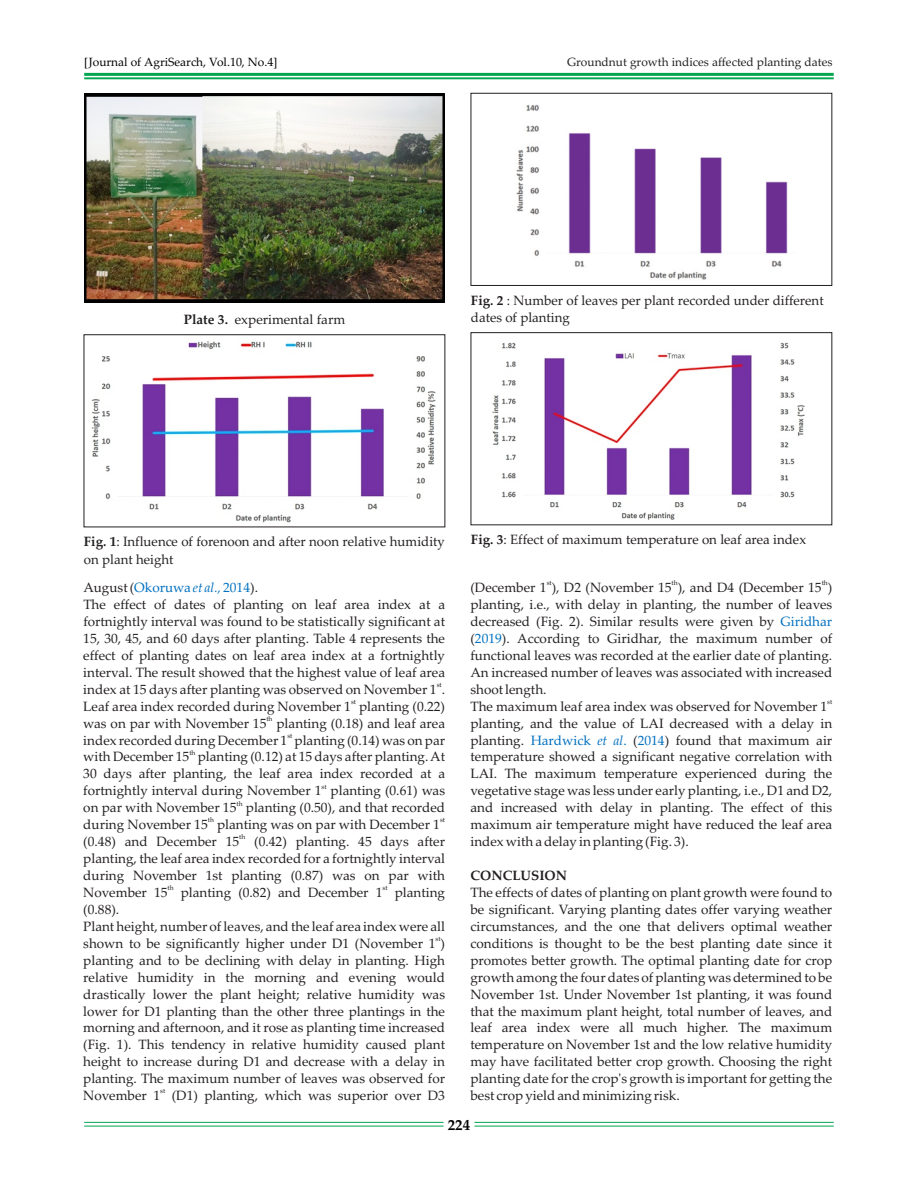
<style>
.page{position:relative;width:918px;height:1188px;background:#fff}
.page>*{position:absolute;margin:0;border:0;box-sizing:border-box;transform-origin:0 0}
.t1{font:700 15px "Palatino Linotype";color:#000}
.t2{font:13.5px/17px "Palatino Linotype";color:#231f20}
.t3{font:700 13.5px "Palatino Linotype";color:#231f20}
.t4{font:13.5px "Palatino Linotype";color:#0070bf}
.t5{font:12px "Palatino Linotype";color:#231f20}
.t6{font:12px "Palatino Linotype";color:#000}
.t7{font:6.75px "Palatino Linotype";color:#231f20}
.s1{font-weight:700}
.s2{color:#0070bf}
.s3{font-style:italic;color:#0070bf}
</style>
<div class="page">
<img style="left:516px;top:104px;width:272px;height:176px">
<div style="left:471px;top:93px;width:361px;height:193px;border:1px solid #231f20"></div>
<img style="left:492px;top:342px;width:313px;height:178px">
<div style="left:471px;top:332px;width:361px;height:193px;border:1px solid #231f20"></div>
<hr style="left:84px;top:73px;width:750px;height:3px;background:#00a64f">
<hr style="left:84px;top:77px;width:750px;height:2px;background:#00a64f">
<hr style="left:84px;top:1126px;width:360px;height:1px;background:#00a64f">
<hr style="left:84px;top:1122px;width:360px;height:1px;background:#00a64f">
<hr style="left:474px;top:1126px;width:360px;height:1px;background:#00a64f">
<hr style="left:474px;top:1122px;width:360px;height:1px;background:#00a64f">
<img style="left:84px;top:93px;width:361px;height:209px">
<img style="left:91px;top:341px;width:345px;height:182px">
<div style="left:84px;top:334px;width:361px;height:193px;border:1px solid #231f20"></div>
<p class="t6" style="left:84px;top:58px;width:195px">[Journal of AgriSearch, Vol.10, No.4]</p>
<p class="t5" style="left:567px;top:58px;width:267px">Groundnut growth indices affected planting dates</p>
<p class="t2" style="left:184px;top:312px;width:163px"><span class="s1">Plate 3.</span> experimental farm</p>
<p class="t2" style="left:471px;top:293px;width:354px;line-height:17.5px"><span class="s1">Fig. 2</span> : Number of leaves per plant recorded under different dates of planting</p>
<p class="t2" style="left:84px;top:534px;width:363px;line-height:17.5px"><span class="s1">Fig. 1</span>: Influence of forenoon and after noon relative humidity on plant height</p>
<p class="t2" style="left:83px;top:581px;width:363px">August (<span class="s2">Okoruwa</span> <span class="s3">et al.,</span> <span class="s2">2014</span>).<br>The effect of dates of planting on leaf area index at a fortnightly interval was found to be statistically significant at 15, 30, 45, and 60 days after planting. Table 4 represents the effect of planting dates on leaf area index at a fortnightly interval. The result showed that the highest value of leaf area</p>
<p class="t7" style="left:437px;top:682px;width:7px">st</p>
<p class="t2" style="left:83px;top:682px;width:363px">index at 15 days after planting was observed on November 1 .</p>
<p class="t7" style="left:351px;top:699px;width:7px">st</p>
<p class="t2" style="left:83px;top:699px;width:363px">Leaf area index recorded during November 1 planting (0.22)</p>
<p class="t7" style="left:266px;top:716px;width:8px">th</p>
<p class="t2" style="left:83px;top:716px;width:363px">was on par with November 15 planting (0.18) and leaf area</p>
<p class="t7" style="left:287px;top:733px;width:7px">st</p>
<p class="t2" style="left:83px;top:733px;width:363px">index recorded during December 1 planting (0.14) was on par</p>
<p class="t7" style="left:189px;top:750px;width:8px">th</p>
<p class="t2" style="left:83px;top:750px;width:363px">with December 15 planting (0.12) at 15 days after planting. At<br>30 days after planting, the leaf area index recorded at a</p>
<p class="t7" style="left:322px;top:784px;width:7px">st</p>
<p class="t2" style="left:83px;top:784px;width:363px">fortnightly interval during November 1 planting (0.61) was</p>
<p class="t7" style="left:236px;top:801px;width:8px">th</p>
<p class="t2" style="left:83px;top:801px;width:363px">on par with November 15 planting (0.50), and that recorded</p>
<p class="t7" style="left:208px;top:818px;width:8px">th</p>
<p class="t7" style="left:440px;top:818px;width:7px">st</p>
<p class="t2" style="left:83px;top:818px;width:358px">during November 15 planting was on par with December 1</p>
<p class="t7" style="left:239px;top:834px;width:8px">th</p>
<p class="t2" style="left:83px;top:835px;width:363px;text-align:justify">(0.48) and December 15 (0.42) planting. 45 days after planting, the leaf area index recorded for a fortnightly interval during November 1st planting (0.87) was on par with</p>
<p class="t7" style="left:168px;top:885px;width:8px">th</p>
<p class="t7" style="left:383px;top:885px;width:7px">st</p>
<p class="t2" style="left:83px;top:885px;width:363px">November 15 planting (0.82) and December 1 planting (0.88).<br>Plant height, number of leaves, and the leaf area index were all</p>
<p class="t7" style="left:436px;top:936px;width:7px">st</p>
<p class="t2" style="left:83px;top:936px;width:363px;text-align:justify">shown to be significantly higher under D1 (November 1 ) planting and to be declining with delay in planting. High relative humidity in the morning and evening would drastically lower the plant height; relative humidity was lower for D1 planting than the other three plantings in the morning and afternoon, and it rose as planting time increased (Fig. 1). This tendency in relative humidity caused plant height to increase during D1 and decrease with a delay in planting. The maximum number of leaves was observed for</p>
<p class="t7" style="left:160px;top:1089px;width:7px">st</p>
<p class="t2" style="left:83px;top:1089px;width:363px">November 1 (D1) planting, which was superior over D3</p>
<p class="t2" style="left:471px;top:533px;width:337px"><span class="s1">Fig. 3</span>: Effect of maximum temperature on leaf area index</p>
<p class="t7" style="left:547px;top:580px;width:7px">st</p>
<p class="t7" style="left:672px;top:580px;width:8px">th</p>
<p class="t7" style="left:822px;top:580px;width:8px">th</p>
<p class="t2" style="left:470px;top:581px;width:363px">(December 1 ), D2 (November 15 ), and D4 (December 15 ) planting, i.e., with delay in planting, the number of leaves decreased (Fig. 2). Similar results were given by<br>(<span class="s2">2019</span>). According to Giridhar, the maximum number of functional leaves was recorded at the earlier date of planting.<br>An increased number of leaves was associated with increased shoot length.</p>
<p class="t7" style="left:827px;top:699px;width:7px">st</p>
<p class="t2" style="left:470px;top:699px;width:363px">The maximum leaf area index was observed for November 1 planting, and the value of LAI decreased with a delay in planting.</p>
<p class="t4" style="left:781px;top:616px;width:53px">Giridhar</p>
<p class="t2" style="left:470px;top:733px;width:363px;text-align:justify;text-indent:60px"><span class="s2">Hardwick</span> <span class="s3">et al</span><span class="s2">. 2014</span>) found that maximum air temperature showed a significant negative correlation with LAI. The maximum temperature experienced during the vegetative stage was less under early planting, i.e., D1 and D2, and increased with delay in planting. The effect of this maximum air temperature might have reduced the leaf area index with a delay in planting (Fig. 3).</p>
<p class="t3" style="left:470px;top:870px;width:98px">CONCLUSION</p>
<p class="t2" style="left:470px;top:885px;width:363px;text-align:justify">The effects of dates of planting on plant growth were found to be significant. Varying planting dates offer varying weather circumstances, and the one that delivers optimal weather conditions is thought to be the best planting date since it promotes better growth. The optimal planting date for crop growth among the four dates of planting was determined to be November 1st. Under November 1st planting, it was found that the maximum plant height, total number of leaves, and leaf area index were all much higher. The maximum temperature on November 1st and the low relative humidity may have facilitated better crop growth. Choosing the right planting date for the crop's growth is important for getting the best crop yield and minimizing risk.</p>
<p class="t2" style="left:633px;top:733px;width:6px">(</p>
<p class="t1" style="left:448px;top:1119px;width:24px">224</p>
</div>
